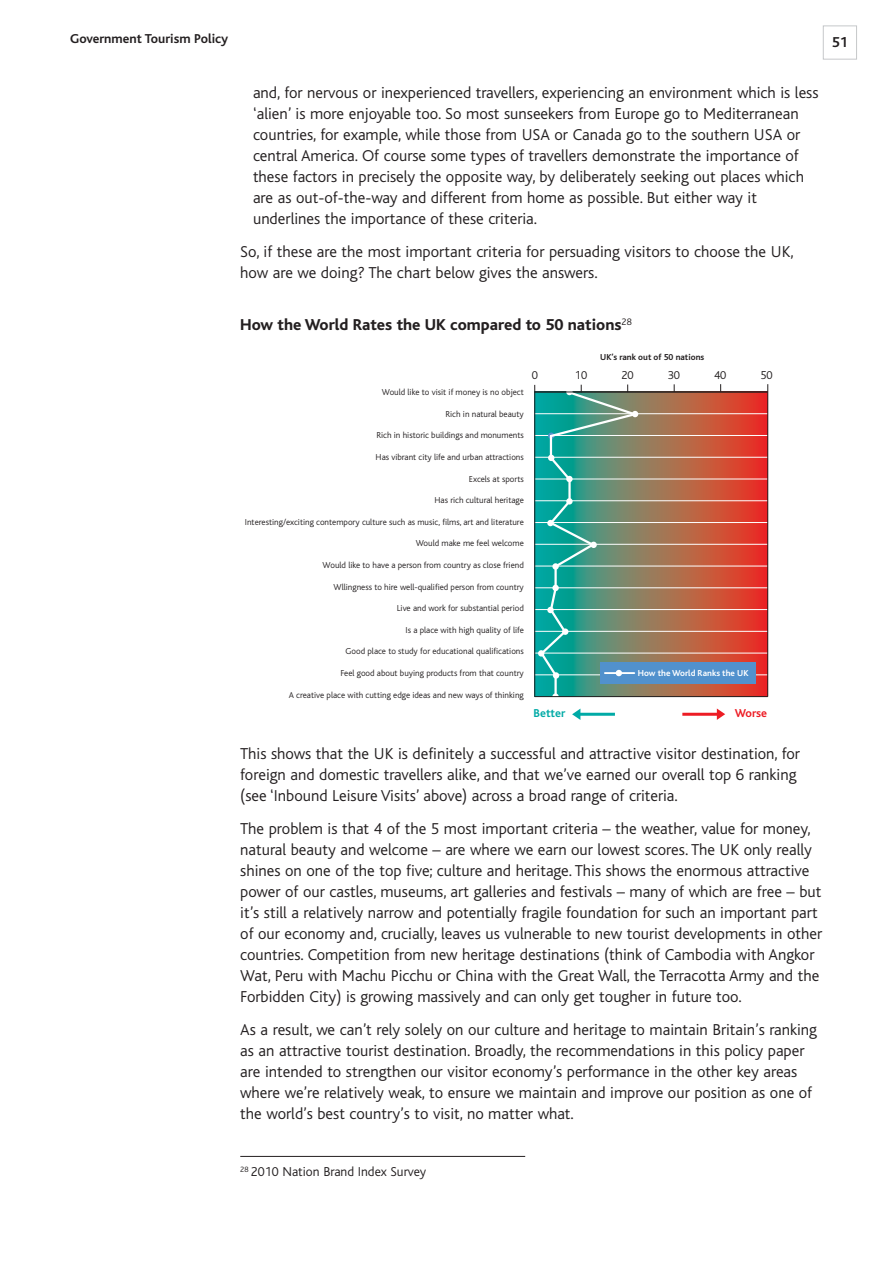
<style>
.page{position:relative;width:893px;height:1263px;background:#fff}
.page>*{position:absolute;margin:0;border:0;box-sizing:border-box;transform-origin:0 0}
.t1{font:300 16.5px/21px "Bliss";color:#231f20}
.t2{font:800 16.5px "Bliss";color:#231f20}
.t3{font:700 15px "Bliss";color:#231f20}
.t4{font:300 13.5px "Bliss";color:#231f20}
.t5{font:700 13.5px "Bliss";color:#231f20}
.t6{font:300 12px "Bliss";color:#231f20}
.t7{font:700 12px "Bliss";color:#00aaa6}
.t8{font:700 12px "Bliss";letter-spacing:-.01em;color:#ed1c24}
.t9{font:300 9px "Bliss";color:#231f20}
.t10{font:700 9px "Bliss";color:#231f20}
.t11{font:700 9px "Bliss";color:#fff}
</style>
<div class="page">
<div style="left:823px;top:26px;width:34px;height:34px;border:1px solid #c6c8ca"></div>
<hr style="left:240px;top:1156px;width:285px;height:1px;background:#231f20">
<svg style="left:535px;top:393px;width:232px;height:303px;background:#977058"></svg>
<hr style="left:534px;top:413px;width:234px;height:1px;background:#fff">
<hr style="left:534px;top:435px;width:234px;height:1px;background:#fff">
<hr style="left:534px;top:457px;width:234px;height:1px;background:#fff">
<hr style="left:534px;top:479px;width:234px;height:1px;background:#fff">
<hr style="left:534px;top:501px;width:234px;height:1px;background:#fff">
<hr style="left:534px;top:522px;width:234px;height:1px;background:#fff">
<hr style="left:534px;top:544px;width:234px;height:1px;background:#fff">
<hr style="left:534px;top:566px;width:234px;height:1px;background:#fff">
<hr style="left:534px;top:588px;width:234px;height:1px;background:#fff">
<hr style="left:534px;top:609px;width:234px;height:1px;background:#fff">
<hr style="left:534px;top:631px;width:234px;height:1px;background:#fff">
<hr style="left:534px;top:653px;width:234px;height:1px;background:#fff">
<hr style="left:534px;top:675px;width:234px;height:1px;background:#fff">
<hr style="left:767px;top:384px;width:1px;height:313px;background:#231f20">
<svg style="left:548px;top:385px;width:90px;height:54px"></svg>
<hr style="left:550px;top:436px;width:2px;height:22px;background:#fff">
<hr style="left:568px;top:480px;width:3px;height:21px;background:#fff">
<svg style="left:548px;top:498px;width:48px;height:72px;background:#36a79a"></svg>
<hr style="left:554px;top:566px;width:3px;height:22px;background:#fff">
<svg style="left:538px;top:586px;width:30px;height:92px;background:#1eada5"></svg>
<hr style="left:554px;top:675px;width:3px;height:22px;background:#fff">
<svg style="left:548px;top:455px;width:25px;height:28px"></svg>
<div style="left:566px;top:476px;width:7px;height:6px;background:#fff;border-radius:50%"></div>
<div style="left:566px;top:498px;width:7px;height:7px;background:#fff;border-radius:50%"></div>
<div style="left:547px;top:520px;width:7px;height:6px;background:#fff;border-radius:50%"></div>
<div style="left:590px;top:542px;width:7px;height:6px;background:#fff;border-radius:50%"></div>
<div style="left:552px;top:563px;width:7px;height:7px;background:#fff;border-radius:50%"></div>
<div style="left:552px;top:585px;width:7px;height:6px;background:#fff;border-radius:50%"></div>
<div style="left:547px;top:607px;width:7px;height:6px;background:#fff;border-radius:50%"></div>
<div style="left:562px;top:628px;width:6px;height:7px;background:#fff;border-radius:50%"></div>
<div style="left:538px;top:650px;width:6px;height:7px;background:#fff;border-radius:50%"></div>
<div style="left:553px;top:672px;width:6px;height:7px;background:#fff;border-radius:50%"></div>
<svg style="left:552px;top:693px;width:7px;height:7px"></svg>
<hr style="left:535px;top:392px;width:232px;height:1px;background:#231f20">
<hr style="left:534px;top:696px;width:234px;height:1px;background:#231f20">
<hr style="left:578px;top:713px;width:37px;height:3px;background:#00aaa6">
<svg style="left:572px;top:709px;width:8px;height:11px"></svg>
<hr style="left:682px;top:713px;width:37px;height:3px;background:#ed1c24">
<svg style="left:717px;top:709px;width:8px;height:11px"></svg>
<div style="left:600px;top:663px;width:155px;height:21px;background:#5191cd"></div>
<hr style="left:605px;top:672px;width:29px;height:2px;background:#fff">
<svg style="left:616px;top:670px;width:6px;height:6px"></svg>
<hr style="left:534px;top:392px;width:1px;height:305px;background:#231f20">
<p class="t5" style="left:70px;top:33px;width:160px">Government Tourism Policy</p>
<p class="t3" style="left:832px;top:36px;width:18px">51</p>
<p class="t1" style="left:253px;top:83px;width:567px">and, for nervous or inexperienced travellers, experiencing an environment which is less ‘alien’ is more enjoyable too. So most sunseekers from Europe go to Mediterranean countries, for example, while those from USA or Canada go to the southern USA or central America. Of course some types of travellers demonstrate the importance of these factors in precisely the opposite way, by deliberately seeking out places which are as out-of-the-way and different from home as possible. But either way it underlines the importance of these criteria.</p>
<p class="t1" style="left:240px;top:242px;width:555px">So, if these are the most important criteria for persuading visitors to choose the UK, how are we doing? The chart below gives the answers.</p>
<p class="t2" style="left:240px;top:319px;width:393px">How the World Rates the UK compared to 50 nations<sup>28</sup></p>
<p class="t10" style="left:600px;top:354px;width:105px">UK’s rank out of 50 nations</p>
<p class="t9" style="left:382px;top:388px;width:143px">Would like to visit if money is no object</p>
<p class="t9" style="left:445px;top:410px;width:80px">Rich in natural beauty</p>
<p class="t9" style="left:376px;top:432px;width:149px">Rich in historic buildings and monuments</p>
<p class="t9" style="left:376px;top:453px;width:150px">Has vibrant city life and urban attractions</p>
<p class="t9" style="left:469px;top:475px;width:57px">Excels at sports</p>
<p class="t9" style="left:434px;top:496px;width:91px">Has rich cultural heritage</p>
<p class="t9" style="left:245px;top:518px;width:280px">Interesting/exciting contempory culture such as music, films, art and literature</p>
<p class="t9" style="left:416px;top:540px;width:109px">Would make me feel welcome</p>
<p class="t9" style="left:323px;top:561px;width:203px">Would like to have a person from country as close friend</p>
<p class="t9" style="left:334px;top:583px;width:192px">Wllingness to hire well-qualified person from country</p>
<p class="t9" style="left:397px;top:604px;width:129px">Live and work for substantial period</p>
<p class="t9" style="left:406px;top:626px;width:120px">Is a place with high quality of life</p>
<p class="t9" style="left:346px;top:648px;width:180px">Good place to study for educational qualifications</p>
<p class="t9" style="left:340px;top:669px;width:185px">Feel good about buying products from that country</p>
<p class="t9" style="left:289px;top:691px;width:236px">A creative place with cutting edge ideas and new ways of thinking</p>
<p class="t6" style="left:532px;top:370px;width:8px">0</p>
<p class="t6" style="left:575px;top:370px;width:14px">10</p>
<p class="t6" style="left:621px;top:370px;width:14px">20</p>
<p class="t6" style="left:668px;top:370px;width:14px">30</p>
<p class="t6" style="left:714px;top:370px;width:14px">40</p>
<p class="t6" style="left:760px;top:370px;width:14px">50</p>
<p class="t11" style="left:638px;top:670px;width:112px">How the World Ranks the UK</p>
<p class="t7" style="left:534px;top:709px;width:33px">Better</p>
<p class="t8" style="left:735px;top:709px;width:34px">Worse</p>
<p class="t1" style="left:240px;top:745px;width:561px">This shows that the UK is definitely a successful and attractive visitor destination, for foreign and domestic travellers alike, and that we’ve earned our overall top 6 ranking (see ‘Inbound Leisure Visits’ above) across a broad range of criteria.</p>
<p class="t1" style="left:240px;top:820px;width:583px">The problem is that 4 of the 5 most important criteria – the weather, value for money, natural beauty and welcome – are where we earn our lowest scores. The UK only really shines on one of the top five; culture and heritage. This shows the enormous attractive power of our castles, museums, art galleries and festivals – many of which are free – but it’s still a relatively narrow and potentially fragile foundation for such an important part of our economy and, crucially, leaves us vulnerable to new tourist developments in other countries. Competition from new heritage destinations (think of Cambodia with Angkor Wat, Peru with Machu Picchu or China with the Great Wall, the Terracotta Army and the Forbidden City) is growing massively and can only get tougher in future too.</p>
<p class="t1" style="left:240px;top:1021px;width:578px">As a result, we can’t rely solely on our culture and heritage to maintain Britain’s ranking as an attractive tourist destination. Broadly, the recommendations in this policy paper are intended to strengthen our visitor economy’s performance in the other key areas where we’re relatively weak, to ensure we maintain and improve our position as one of the world’s best country’s to visit, no matter what.</p>
<p class="t4" style="left:240px;top:1167px;width:188px"><sup>28</sup> 2010 Nation Brand Index Survey</p>
</div>
